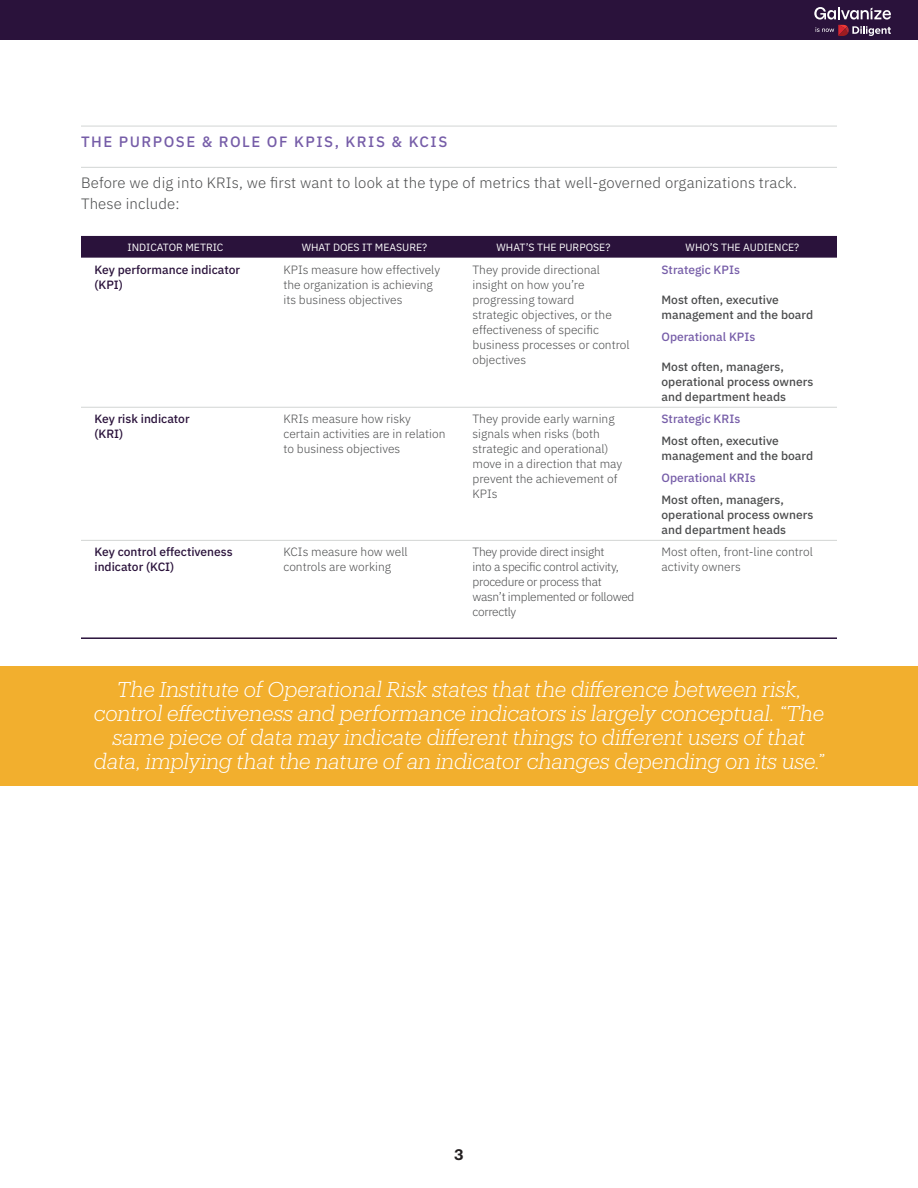
<style>
.page{position:relative;width:918px;height:1188px;background:#fff}
.page>*{position:absolute;margin:0;border:0;box-sizing:border-box;transform-origin:0 0}
.Quotes{font:italic 300 21px/24px "Produkt";color:#fff;text-align:center}
.H5-Subheads{font:300 15px/21px "IBM Plex Sans";letter-spacing:.01em;color:#4b4c4d}
.H5-Subheads-2{font:500 15px "IBM Plex Sans";letter-spacing:.1em;color:#765da8}
.t1{font:600 15px "Produkt";color:#231f20}
.TableCopy{font:300 12px/15px "IBM Plex Sans";color:#4b4c4d}
.TableCopy__Boldstart{font:500 12px/15px "IBM Plex Sans";color:#4b4c4d}
.TableCopy-2{font:300 12px/15px "IBM Plex Sans";letter-spacing:-.025em;color:#4b4c4d}
.TableSubheads{font:500 12px/15px "IBM Plex Sans";color:#2a123b}
.TableCopy__Boldstart-2{font:500 12px "IBM Plex Sans";color:#765da8}
.TableHeads{font:10.5px "IBM Plex Sans";color:#fff}
</style>
<div class="page">
<hr style="left:81px;top:126px;width:756px;height:1px;background:#d2d5d4">
<hr style="left:81px;top:167px;width:756px;height:1px;background:#d2d5d4">
<div style="left:0;top:666px;width:918px;height:120px;background:#f2af2e"></div>
<div style="left:81px;top:236px;width:756px;height:22px;background:#2a123b"></div>
<hr style="left:81px;top:407px;width:189px;height:1px;background:#d2d5d4">
<hr style="left:270px;top:407px;width:189px;height:1px;background:#d2d5d4">
<hr style="left:459px;top:407px;width:189px;height:1px;background:#d2d5d4">
<hr style="left:648px;top:407px;width:189px;height:1px;background:#d2d5d4">
<hr style="left:81px;top:540px;width:189px;height:1px;background:#d2d5d4">
<hr style="left:270px;top:540px;width:189px;height:1px;background:#d2d5d4">
<hr style="left:459px;top:540px;width:189px;height:1px;background:#d2d5d4">
<hr style="left:648px;top:540px;width:189px;height:1px;background:#d2d5d4">
<hr style="left:81px;top:637px;width:189px;height:2px;background:#2a123b">
<hr style="left:270px;top:637px;width:189px;height:2px;background:#2a123b">
<hr style="left:459px;top:637px;width:189px;height:2px;background:#2a123b">
<hr style="left:648px;top:637px;width:189px;height:2px;background:#2a123b">
<div style="left:0;top:0;width:918px;height:40px;background:#2a123b"></div>
<svg style="left:814px;top:7px;width:77px;height:29px"></svg>
<p class="H5-Subheads-2" style="left:81px;top:130px;width:368px">THE PURPOSE &amp; ROLE OF KPIS, KRIS &amp; KCIS</p>
<p class="H5-Subheads" style="left:81px;top:171px;width:718px">Before we dig into KRIs, we first want to look at the type of metrics that well-governed organizations track.<br>These include:</p>
<p class="TableHeads" style="left:128px;top:239px;width:97px">INDICATOR METRIC</p>
<p class="TableHeads" style="left:302px;top:239px;width:127px">WHAT DOES IT MEASURE?</p>
<p class="TableHeads" style="left:497px;top:239px;width:115px">WHAT’S THE PURPOSE?</p>
<p class="TableHeads" style="left:686px;top:239px;width:115px">WHO’S THE AUDIENCE?</p>
<p class="TableSubheads" style="left:94px;top:261px;width:147px">Key performance indicator (KPI)</p>
<p class="TableCopy" style="left:284px;top:261px;width:158px">KPIs measure how effectively the organization is achieving its business objectives</p>
<p class="TableCopy" style="left:472px;top:261px;width:159px">They provide directional insight on how you’re progressing toward<br>strategic objectives, or the effectiveness of specific business processes or control objectives</p>
<p class="TableCopy__Boldstart-2" style="left:662px;top:260px;width:80px">Strategic KPIs</p>
<p class="TableCopy__Boldstart" style="left:662px;top:291px;width:153px">Most often, executive management and the board</p>
<p class="TableCopy__Boldstart-2" style="left:662px;top:327px;width:95px">Operational KPIs</p>
<p class="TableCopy__Boldstart" style="left:662px;top:358px;width:153px">Most often, managers, operational process owners and department heads</p>
<p class="TableSubheads" style="left:94px;top:411px;width:97px">Key risk indicator (KRI)</p>
<p class="TableCopy" style="left:284px;top:411px;width:164px">KRIs measure how risky certain activities are in relation to business objectives</p>
<p class="TableCopy" style="left:472px;top:411px;width:151px">They provide early warning signals when risks (both strategic and operational) move in a direction that may prevent the achievement of<br>KPIs</p>
<p class="TableCopy__Boldstart-2" style="left:662px;top:410px;width:80px">Strategic KRIs</p>
<p class="TableCopy__Boldstart" style="left:662px;top:432px;width:153px">Most often, executive management and the board</p>
<p class="TableCopy__Boldstart-2" style="left:662px;top:468px;width:96px">Operational KRIs</p>
<p class="TableCopy__Boldstart" style="left:662px;top:491px;width:153px">Most often, managers, operational process owners and department heads</p>
<p class="TableSubheads" style="left:94px;top:544px;width:140px">Key control effectiveness indicator (KCI)</p>
<p class="TableCopy" style="left:284px;top:544px;width:126px">KCIs measure how well controls are working</p>
<p class="TableCopy-2" style="left:472px;top:544px;width:163px">They provide direct insight<br>into a specific control activity, procedure or process that wasn’t implemented or followed correctly</p>
<p class="TableCopy" style="left:662px;top:544px;width:153px">Most often, front-line control activity owners</p>
<p class="Quotes" style="left:94px;top:676px;width:732px">The Institute of Operational Risk states that the difference between risk, control effectiveness and performance indicators is largely conceptual. “The same piece of data may indicate different things to different users of that data, implying that the nature of an indicator changes depending on its use.”</p>
<p class="t1" style="left:454px;top:1144px;width:11px">3</p>
</div>
